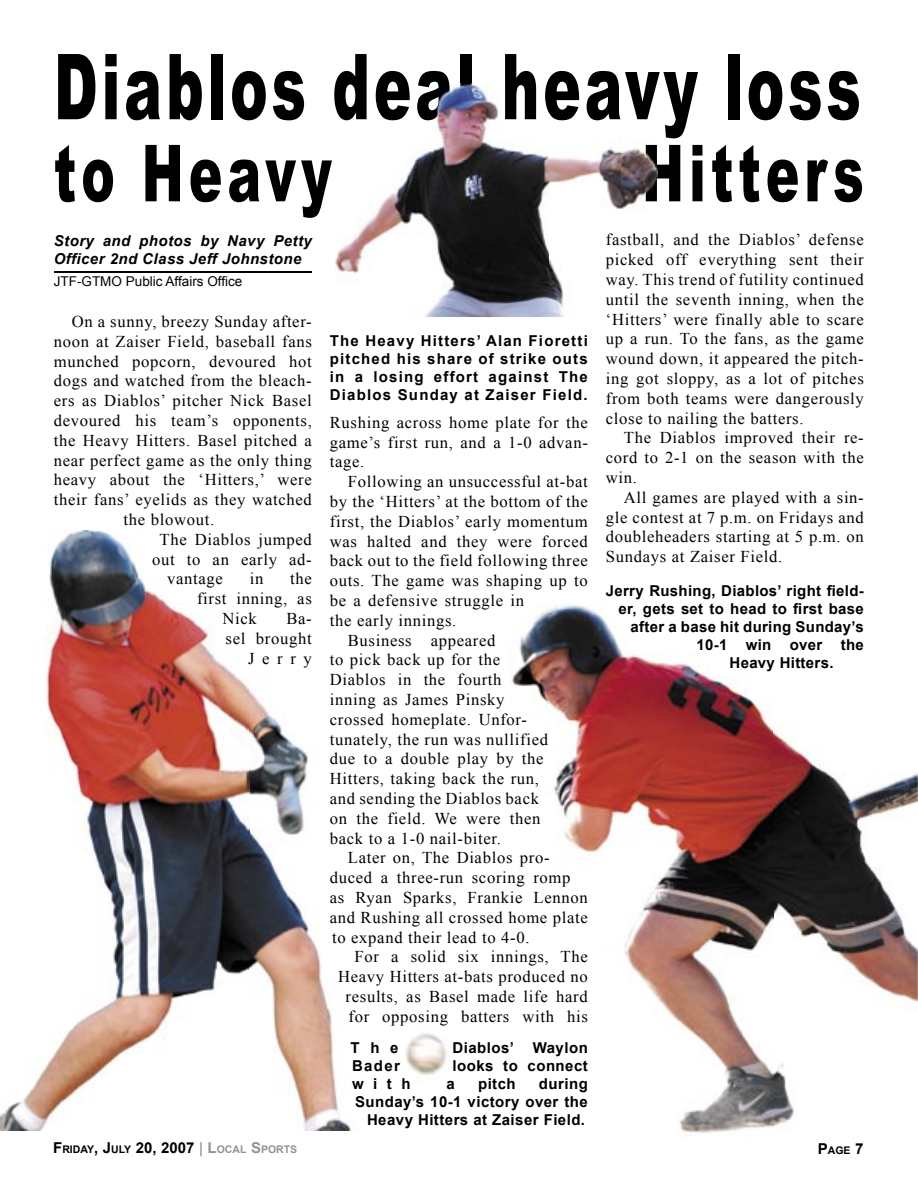
<style>
.page{position:relative;width:918px;height:1188px;background:#fff}
.page>*{position:absolute;margin:0;border:0;box-sizing:border-box;transform-origin:0 0}
.t1{font:900 91.05px "Arial";letter-spacing:.065em;color:#000;scale:.62 1}
.t2{font:900 78.75px "Arial";letter-spacing:.1em;color:#000;scale:.64 1}
.t3{font:16.5px/19.8px "Times New Roman";letter-spacing:.04em;color:#000;text-align:justify}
.t4{font:700 15px/18px "Arial";letter-spacing:.03em;color:#000;text-align:right}
.t5{font:italic 700 15px/18px "Arial";letter-spacing:.03em;color:#000}
.t6{font:13.5px "Arial";color:#000}
.t7{font:700 10.5px "Arial";color:#000}
.s1{font-size:10.5px}
.s2{font-weight:400;color:#858585}
.s3{color:#939393}
.s4{font-size:10.5px;color:#939393}
.s5{font-size:15px}
</style>
<div class="page">
<img style="left:510px;top:605px;width:408px;height:539px">
<img style="left:819px;top:1143px;width:32px;height:1px">
<img style="left:335px;top:138px;width:322px;height:179px">
<img style="left:335px;top:83px;width:322px;height:55px">
<img style="left:335px;top:160px;width:285px;height:58px">
<img style="left:646px;top:145px;width:12px;height:57px">
<img style="left:0;top:531px;width:447px;height:599px">
<hr style="left:54px;top:271px;width:258px;height:2px;background:#000">
<h1 class="t1" style="left:54px;top:21px;width:1303px">Diablos deal heavy loss</h1>
<h2 class="t2" style="left:54px;top:116px;width:436px">to Heavy</h2>
<h2 class="t2" style="left:642px;top:116px;width:348px">Hitters</h2>
<p class="t5" style="left:54px;top:232px;width:259px">Story and photos by Navy Petty<br>Officer 2nd Class Jeff Johnstone</p>
<p class="t6" style="left:54px;top:273px;width:190px">JTF-GTMO Public Affairs Office</p>
<p class="t3" style="left:72px;top:311px;width:241px">On a sunny, breezy Sunday after-</p>
<p class="t3" style="left:54px;top:331px;width:260px">noon at Zaiser Field, baseball fans</p>
<p class="t3" style="left:54px;top:351px;width:260px">munched popcorn, devoured hot</p>
<p class="t3" style="left:54px;top:371px;width:260px">dogs and watched from the bleach-</p>
<p class="t3" style="left:54px;top:391px;width:260px">ers as Diablos’ pitcher Nick Basel</p>
<p class="t3" style="left:54px;top:410px;width:260px">devoured his team’s opponents,</p>
<p class="t3" style="left:54px;top:430px;width:260px">the Heavy Hitters. Basel pitched a</p>
<p class="t3" style="left:54px;top:450px;width:260px">near perfect game as the only thing</p>
<p class="t3" style="left:54px;top:470px;width:260px">heavy about the ‘Hitters,’ were</p>
<p class="t3" style="left:54px;top:490px;width:260px">their fans’ eyelids as they watched</p>
<p class="t3" style="left:124px;top:509px;width:92px">the blowout.</p>
<p class="t3" style="left:160px;top:529px;width:154px">The Diablos jumped</p>
<p class="t3" style="left:152px;top:549px;width:161px">out to an early ad-</p>
<p class="t3" style="left:167px;top:569px;width:57px">vantage</p>
<p class="t3" style="left:250px;top:569px;width:15px">in</p>
<p class="t3" style="left:290px;top:569px;width:23px">the</p>
<p class="t3" style="left:197px;top:589px;width:116px">first inning, as</p>
<p class="t3" style="left:223px;top:608px;width:36px">Nick</p>
<p class="t3" style="left:226px;top:608px;width:88px;text-align:right">Ba-<br>sel brought<br>Jerry</p>
<p class="t4" style="left:330px;top:332px;width:260px;text-align:justify">The Heavy Hitters’ Alan Fioretti pitched his share of strike outs in a losing effort against The Diablos Sunday at Zaiser Field.</p>
<p class="t3" style="left:330px;top:412px;width:260px">Rushing across home plate for the game’s first run, and a 1-0 advan&shy;tage.</p>
<p class="t3" style="left:348px;top:472px;width:242px">Following an unsuccessful at-bat</p>
<p class="t3" style="left:330px;top:491px;width:260px">by the ‘Hitters’ at the bottom of the</p>
<p class="t3" style="left:330px;top:511px;width:260px">first, the Diablos’ early momentum</p>
<p class="t3" style="left:330px;top:531px;width:260px">was halted and they were forced</p>
<p class="t3" style="left:330px;top:551px;width:260px">back out to the field following three</p>
<p class="t3" style="left:330px;top:571px;width:260px">outs. The game was shaping up to</p>
<p class="t3" style="left:330px;top:590px;width:196px">be a defensive struggle in</p>
<p class="t3" style="left:330px;top:610px;width:128px">the early innings.</p>
<p class="t3" style="left:348px;top:630px;width:149px">Business appeared</p>
<p class="t3" style="left:330px;top:650px;width:172px">to pick back up for the</p>
<p class="t3" style="left:330px;top:670px;width:173px">Diablos in the fourth</p>
<p class="t3" style="left:330px;top:689px;width:176px">inning as James Pinsky</p>
<p class="t3" style="left:330px;top:709px;width:199px">crossed homeplate. Unfor-</p>
<p class="t3" style="left:330px;top:729px;width:220px">tunately, the run was nullified</p>
<p class="t3" style="left:330px;top:749px;width:215px">due to a double play by the</p>
<p class="t3" style="left:330px;top:769px;width:211px">Hitters, taking back the run,</p>
<p class="t3" style="left:330px;top:788px;width:211px">and sending the Diablos back</p>
<p class="t3" style="left:330px;top:808px;width:212px">on the field. We were then</p>
<p class="t3" style="left:330px;top:828px;width:173px">back to a 1-0 nail-biter.</p>
<p class="t3" style="left:348px;top:848px;width:203px">Later on, The Diablos pro-</p>
<p class="t3" style="left:330px;top:868px;width:242px">duced a three-run scoring romp</p>
<p class="t3" style="left:330px;top:887px;width:260px">as Ryan Sparks, Frankie Lennon</p>
<p class="t3" style="left:330px;top:907px;width:260px">and Rushing all crossed home plate</p>
<p class="t3" style="left:332px;top:927px;width:199px">to expand their lead to 4-0.</p>
<p class="t3" style="left:355px;top:947px;width:235px">For a solid six innings, The</p>
<p class="t3" style="left:338px;top:967px;width:251px">Heavy Hitters at-bats produced no</p>
<p class="t3" style="left:346px;top:986px;width:244px">results, as Basel made life hard</p>
<p class="t3" style="left:349px;top:1006px;width:241px">for opposing batters with his</p>
<p class="t4" style="left:351px;top:1039px;width:49px">The</p>
<p class="t4" style="left:453px;top:1039px;width:63px">Diablos’</p>
<p class="t4" style="left:533px;top:1039px;width:57px">Waylon</p>
<p class="t4" style="left:352px;top:1057px;width:49px">Bader</p>
<p class="t4" style="left:453px;top:1057px;width:137px">looks to connect</p>
<p class="t4" style="left:352px;top:1075px;width:60px">with</p>
<p class="t4" style="left:447px;top:1075px;width:10px">a</p>
<p class="t4" style="left:478px;top:1075px;width:39px">pitch</p>
<p class="t4" style="left:355px;top:1075px;width:234px">during<br>Sunday’s 10-1 victory over the<br>Heavy Hitters at Zaiser Field.</p>
<p class="t3" style="left:606px;top:230px;width:260px">fastball, and the Diablos’ defense picked off everything sent their way. This trend of futility continued until the seventh inning, when the ‘Hitters’ were finally able to scare up a run. To the fans, as the game wound down, it appeared the pitch&shy;ing got sloppy, as a lot of pitches from both teams were dangerously close to nailing the batters.</p>
<p class="t3" style="left:606px;top:428px;width:260px;text-indent:18px">The Diablos improved their re&shy;cord to 2-1 on the season with the win.</p>
<p class="t3" style="left:606px;top:487px;width:260px;text-indent:18px">All games are played with a sin&shy;gle contest at 7 p.m. on Fridays and doubleheaders starting at 5 p.m. on Sundays at Zaiser Field.</p>
<p class="t4" style="left:606px;top:582px;width:260px">Jerry Rushing, Diablos’ right field-</p>
<p class="t4" style="left:619px;top:600px;width:247px">er, gets set to head to first base</p>
<p class="t4" style="left:631px;top:618px;width:235px">after a base hit during Sunday’s</p>
<p class="t4" style="left:697px;top:636px;width:169px">10-1 win over the</p>
<p class="t4" style="left:730px;top:654px;width:105px">Heavy Hitters.</p>
<p class="t4" style="left:53px;top:1140px;width:246px">F<span class="s1">RIDAY</span>, J<span class="s1">ULY</span> 20, 2007 <span class="s2">|</span> <span class="s3">L</span><span class="s4">OCAL</span> <span class="s3">S</span><span class="s4">PORTS</span></p>
<p class="t7" style="left:818px;top:1143px;width:47px"><span class="s5">P</span>AGE <span class="s5">7</span></p>
</div>
